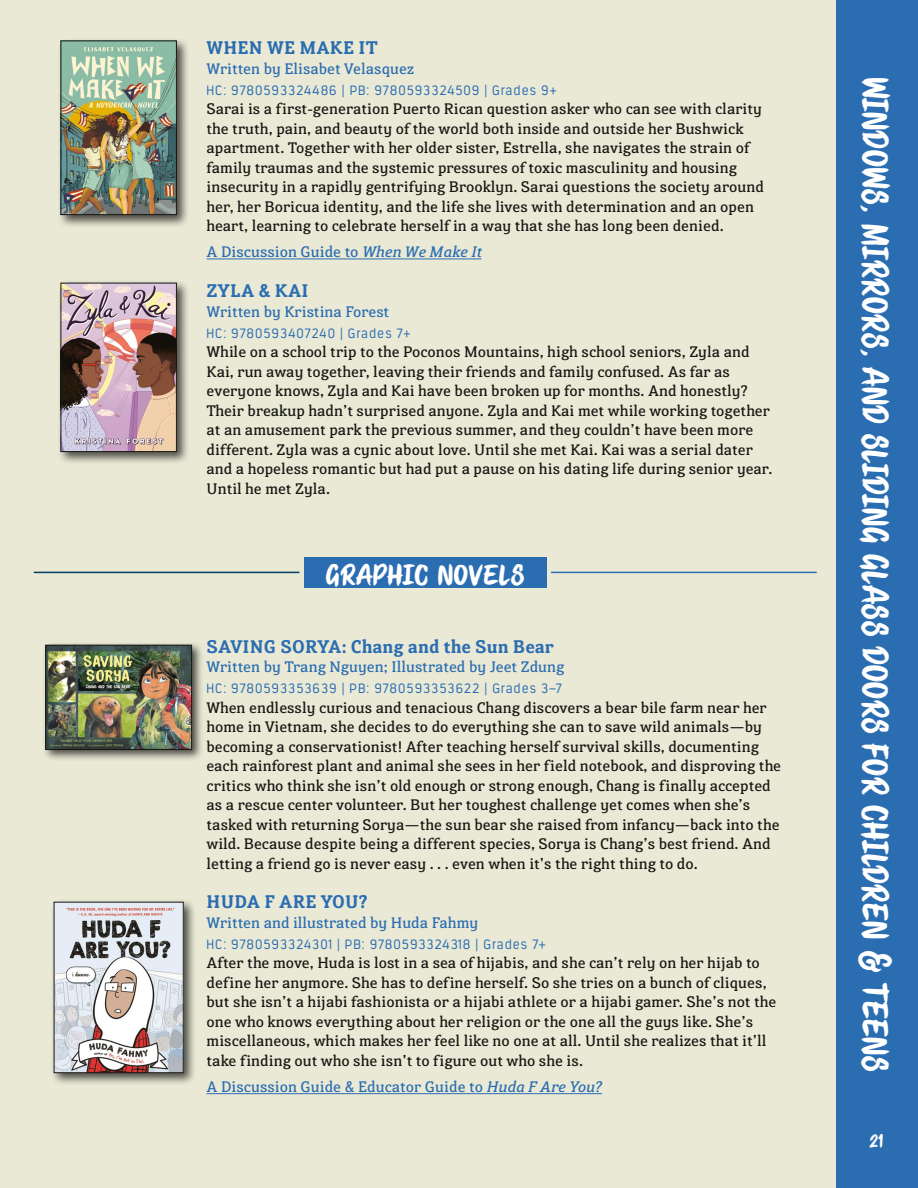
<style>
.page{position:relative;width:918px;height:1188px;background:#fff}
.page>*{position:absolute;margin:0;border:0;box-sizing:border-box;transform-origin:0 0}
.t1{font:33px "STAYBOLD";letter-spacing:.02em;color:#fff}
.t2{font:25.8px "STAYBOLD";letter-spacing:.02em;color:#fff;scale:1.09 1}
.Book_-_BODY{font:700 18px "Susan Classic";letter-spacing:.01em;color:#2b6db1}
.t3{font:16.5px "STAYBOLD";color:#fff}
.Book_-_BODY-2{font:15px/19.5px "Susan Classic";color:#171714}
.Book_-_BODY-3{font:15px "Susan Classic";color:#2b6db1}
.Book_-_BODY-4{font:300 13.5px "Estandar Rd";letter-spacing:.075em;color:#2b6db1}
.s1{font-style:italic}
</style>
<div class="page">
<div style="left:34px;top:0;width:884px;height:1188px;background:#2b6db1"></div>
<div style="left:0;top:0;width:835px;height:1188px;background:#e9e9d6"></div>
<hr style="left:207px;top:259px;width:275px;height:1px;background:#2b6db1">
<hr style="left:207px;top:1093px;width:395px;height:1px;background:#2b6db1">
<div style="left:304px;top:557px;width:243px;height:31px;background:#2b6db1"></div>
<hr style="left:34px;top:572px;width:265px;height:1px;background:#004163">
<hr style="left:551px;top:572px;width:266px;height:1px;background:#2b6db1">
<div style="left:57px;top:37px;width:133px;height:191px;background:#171714;opacity:.75"></div>
<img style="left:63px;top:42px;width:112px;height:171px">
<div style="left:61px;top:40px;width:116px;height:175px;border:1px solid #171714"></div>
<div style="left:42px;top:642px;width:162px;height:120px;background:#171714;opacity:.75"></div>
<img style="left:47px;top:647px;width:143px;height:101px">
<div style="left:45px;top:645px;width:147px;height:105px;border:1px solid #171714"></div>
<div style="left:50px;top:899px;width:146px;height:187px;background:#171714;opacity:.75"></div>
<img style="left:56px;top:904px;width:126px;height:167px">
<div style="left:54px;top:902px;width:130px;height:171px;border:1px solid #171714"></div>
<div style="left:57px;top:279px;width:133px;height:186px;background:#171714;opacity:.75"></div>
<img style="left:63px;top:285px;width:112px;height:165px">
<div style="left:61px;top:283px;width:116px;height:169px;border:1px solid #171714"></div>
<p class="Book_-_BODY" style="left:207px;top:36px;width:173px">WHEN WE MAKE IT</p>
<p class="Book_-_BODY-3" style="left:207px;top:58px;width:209px">Written by Elisabet Velasquez</p>
<p class="Book_-_BODY-4" style="left:207px;top:82px;width:352px">HC: 9780593324486 | PB: 9780593324509 | Grades 9+</p>
<p class="Book_-_BODY-2" style="left:207px;top:99px;width:559px">Sarai is a first-generation Puerto Rican question asker who can see with clarity the truth, pain, and beauty of the world both inside and outside her Bushwick apartment. Together with her older sister, Estrella, she navigates the strain of family traumas and the systemic pressures of toxic masculinity and housing insecurity in a rapidly gentrifying Brooklyn. Sarai questions the society around her, her Boricua identity, and the life she lives with determination and an open heart, learning to celebrate herself in a way that she has long been denied.</p>
<p class="Book_-_BODY-3" style="left:207px;top:242px;width:277px">A Discussion Guide to <span class="s1">When We Make It</span></p>
<p class="Book_-_BODY" style="left:207px;top:279px;width:103px">ZYLA &amp; KAI</p>
<p class="Book_-_BODY-3" style="left:207px;top:301px;width:184px">Written by Kristina Forest</p>
<p class="Book_-_BODY-4" style="left:207px;top:325px;width:206px">HC: 9780593407240 | Grades 7+</p>
<p class="Book_-_BODY-2" style="left:207px;top:342px;width:568px">While on a school trip to the Poconos Mountains, high school seniors, Zyla and Kai, run away together, leaving their friends and family confused. As far as everyone knows, Zyla and Kai have been broken up for months. And honestly?<br>Their breakup hadn’t surprised anyone. Zyla and Kai met while working together at an amusement park the previous summer, and they couldn’t have been more different. Zyla was a cynic about love. Until she met Kai. Kai was a serial dater and a hopeless romantic but had put a pause on his dating life during senior year.<br>Until he met Zyla.</p>
<p class="t2" style="left:326px;top:560px;width:184px">GRAPHIC NOVELS</p>
<p class="Book_-_BODY" style="left:207px;top:634px;width:349px">SAVING SORYA: Chang and the Sun Bear</p>
<p class="Book_-_BODY-3" style="left:207px;top:657px;width:359px">Written by Trang Nguyen; Illustrated by Jeet Zdung</p>
<p class="Book_-_BODY-4" style="left:207px;top:681px;width:357px">HC: 9780593353639 | PB: 9780593353622 | Grades 3–7</p>
<p class="Book_-_BODY-2" style="left:207px;top:697px;width:576px">When endlessly curious and tenacious Chang discovers a bear bile farm near her home in Vietnam, she decides to do everything she can to save wild animals—by becoming a conservationist! After teaching herself survival skills, documenting each rainforest plant and animal she sees in her field notebook, and disproving the critics who think she isn’t old enough or strong enough, Chang is finally accepted as a rescue center volunteer. But her toughest challenge yet comes when she’s tasked with returning Sorya—the sun bear she raised from infancy—back into the wild. Because despite being a different species, Sorya is Chang’s best friend. And letting a friend go is never easy . . . even when it’s the right thing to do.</p>
<p class="Book_-_BODY" style="left:207px;top:890px;width:163px">HUDA F ARE YOU?</p>
<p class="Book_-_BODY-3" style="left:207px;top:912px;width:273px">Written and illustrated by Huda Fahmy</p>
<p class="Book_-_BODY-4" style="left:207px;top:936px;width:341px">HC: 9780593324301 | PB: 9780593324318 | Grades 7+</p>
<p class="Book_-_BODY-2" style="left:207px;top:953px;width:571px">After the move, Huda is lost in a sea of hijabis, and she can’t rely on her hijab to define her anymore. She has to define herself. So she tries on a bunch of cliques, but she isn’t a hijabi fashionista or a hijabi athlete or a hijabi gamer. She’s not the one who knows everything about her religion or the one all the guys like. She’s miscellaneous, which makes her feel like no one at all. Until she realizes that it’ll take finding out who she isn’t to figure out who she is.</p>
<p class="Book_-_BODY-3" style="left:207px;top:1077px;width:397px">A Discussion Guide &amp; Educator Guide to <span class="s1">Huda F Are You?</span></p>
<h1 class="t1" style="left:894px;top:77px;width:996px;rotate:90deg">WINDOWS, MIRRORS, AND SLIDING GLASS DOORS FOR CHILDREN &amp; TEENS</h1>
<p class="t3" style="left:870px;top:1132px;width:15px">21</p>
</div>
